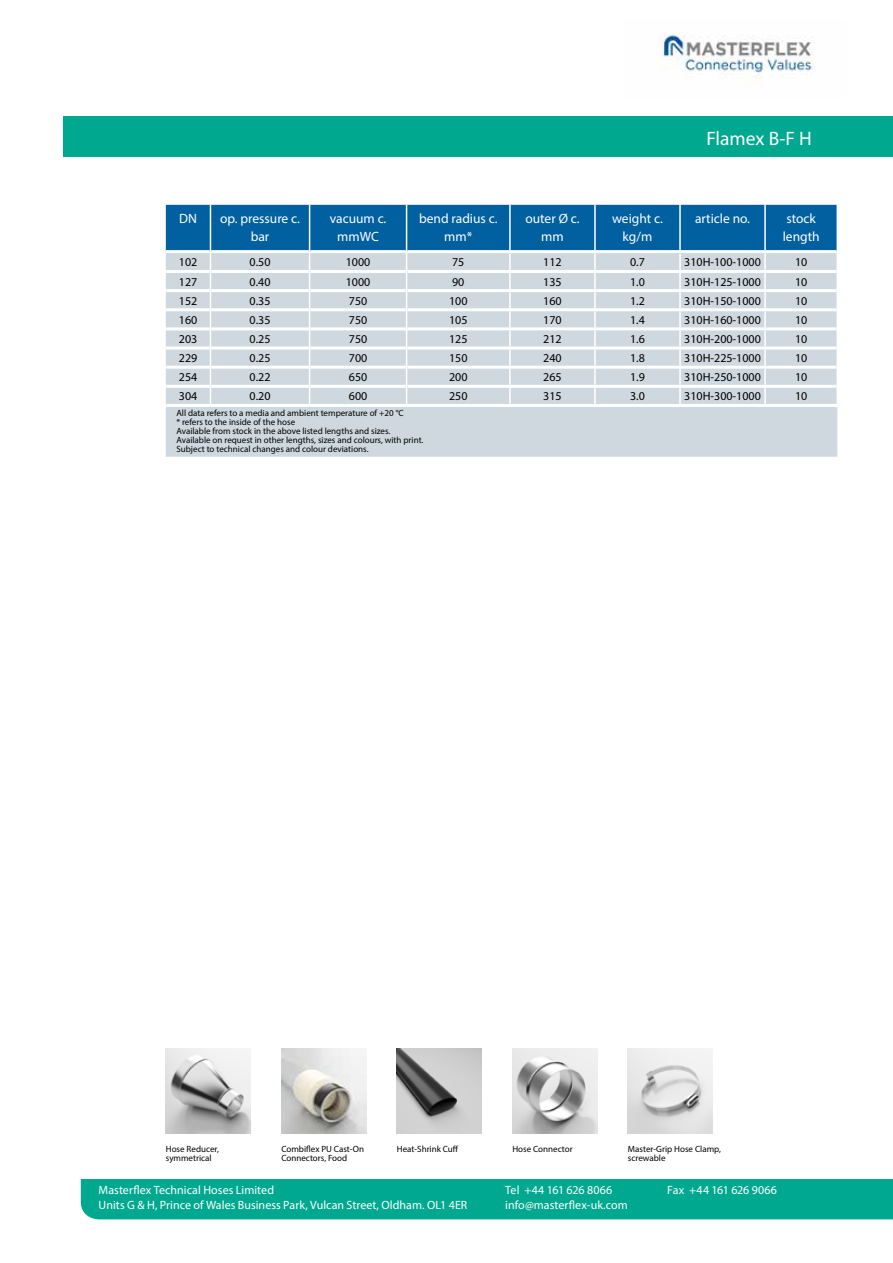
<style>
.page{position:relative;width:893px;height:1263px;background:#fff}
.page>*{position:absolute;margin:0;border:0;box-sizing:border-box;transform-origin:0 0}
.t1{font:19.5px "Myriad Pro";color:#fff}
.t2{font:13.5px/18px "Myriad Pro";color:#fff;text-align:center}
.t3{font:12px "Myriad Pro";color:#000}
.t4{font:12px/15px "Myriad Pro";color:#fff}
.t5{font:9px/9px "Myriad Pro";color:#000}
</style>
<div class="page">
<div style="left:63px;top:117px;width:830px;height:40px;background:#00a88f"></div>
<img style="left:659px;top:34px;width:155px;height:47px">
<div style="left:166px;top:407px;width:671px;height:50px;background:#ced8de"></div>
<svg style="left:166px;top:205px;width:672px;height:199px;background:#a6c2d4"></svg>
<img style="left:166px;top:1049px;width:85px;height:85px">
<img style="left:281px;top:1049px;width:85px;height:85px">
<img style="left:397px;top:1049px;width:85px;height:85px">
<img style="left:512px;top:1049px;width:85px;height:85px">
<img style="left:628px;top:1049px;width:85px;height:85px">
<div style="left:81px;top:1179px;width:812px;height:40px;background:#00a88f"></div>
<h1 class="t1" style="left:706px;top:126px;width:107px">Flamex B-F H</h1>
<h2 class="t2" style="left:179px;top:210px;width:19px">DN</h2>
<h2 class="t2" style="left:220px;top:210px;width:81px">op. pressure c. bar</h2>
<h2 class="t2" style="left:330px;top:210px;width:58px">vacuum c. mmWC</h2>
<h2 class="t2" style="left:419px;top:210px;width:80px">bend radius c. mm*</h2>
<h2 class="t2" style="left:525px;top:210px;width:56px">outer Ø c. mm</h2>
<h2 class="t2" style="left:612px;top:210px;width:52px">weight c. kg/m</h2>
<h2 class="t2" style="left:695px;top:210px;width:57px">article no.</h2>
<h2 class="t2" style="left:783px;top:210px;width:38px;text-align:left">stock length</h2>
<h3 class="t3" style="left:179px;top:255px;width:20px">102</h3>
<h3 class="t3" style="left:250px;top:255px;width:22px">0.50</h3>
<h3 class="t3" style="left:346px;top:255px;width:26px">1000</h3>
<h3 class="t3" style="left:452px;top:255px;width:14px">75</h3>
<h3 class="t3" style="left:543px;top:255px;width:20px">112</h3>
<h3 class="t3" style="left:630px;top:255px;width:16px">0.7</h3>
<h3 class="t3" style="left:684px;top:255px;width:78px">310H-100-1000</h3>
<h3 class="t3" style="left:795px;top:255px;width:14px">10</h3>
<h3 class="t3" style="left:179px;top:274px;width:20px">127</h3>
<h3 class="t3" style="left:250px;top:274px;width:22px">0.40</h3>
<h3 class="t3" style="left:346px;top:274px;width:26px">1000</h3>
<h3 class="t3" style="left:452px;top:274px;width:14px">90</h3>
<h3 class="t3" style="left:543px;top:274px;width:20px">135</h3>
<h3 class="t3" style="left:630px;top:274px;width:16px">1.0</h3>
<h3 class="t3" style="left:684px;top:274px;width:78px">310H-125-1000</h3>
<h3 class="t3" style="left:795px;top:274px;width:14px">10</h3>
<h3 class="t3" style="left:179px;top:293px;width:20px">152</h3>
<h3 class="t3" style="left:250px;top:293px;width:22px">0.35</h3>
<h3 class="t3" style="left:349px;top:293px;width:20px">750</h3>
<h3 class="t3" style="left:449px;top:293px;width:20px">100</h3>
<h3 class="t3" style="left:543px;top:293px;width:20px">160</h3>
<h3 class="t3" style="left:630px;top:293px;width:16px">1.2</h3>
<h3 class="t3" style="left:684px;top:293px;width:78px">310H-150-1000</h3>
<h3 class="t3" style="left:795px;top:293px;width:14px">10</h3>
<h3 class="t3" style="left:179px;top:312px;width:20px">160</h3>
<h3 class="t3" style="left:250px;top:312px;width:22px">0.35</h3>
<h3 class="t3" style="left:349px;top:312px;width:20px">750</h3>
<h3 class="t3" style="left:449px;top:312px;width:20px">105</h3>
<h3 class="t3" style="left:543px;top:312px;width:20px">170</h3>
<h3 class="t3" style="left:630px;top:312px;width:16px">1.4</h3>
<h3 class="t3" style="left:684px;top:312px;width:78px">310H-160-1000</h3>
<h3 class="t3" style="left:795px;top:312px;width:14px">10</h3>
<h3 class="t3" style="left:179px;top:331px;width:20px">203</h3>
<h3 class="t3" style="left:250px;top:331px;width:22px">0.25</h3>
<h3 class="t3" style="left:349px;top:331px;width:20px">750</h3>
<h3 class="t3" style="left:449px;top:331px;width:20px">125</h3>
<h3 class="t3" style="left:543px;top:331px;width:20px">212</h3>
<h3 class="t3" style="left:630px;top:331px;width:16px">1.6</h3>
<h3 class="t3" style="left:684px;top:331px;width:78px">310H-200-1000</h3>
<h3 class="t3" style="left:795px;top:331px;width:14px">10</h3>
<h3 class="t3" style="left:179px;top:351px;width:20px">229</h3>
<h3 class="t3" style="left:250px;top:351px;width:22px">0.25</h3>
<h3 class="t3" style="left:349px;top:351px;width:20px">700</h3>
<h3 class="t3" style="left:449px;top:351px;width:20px">150</h3>
<h3 class="t3" style="left:543px;top:351px;width:20px">240</h3>
<h3 class="t3" style="left:630px;top:351px;width:16px">1.8</h3>
<h3 class="t3" style="left:684px;top:351px;width:78px">310H-225-1000</h3>
<h3 class="t3" style="left:795px;top:351px;width:14px">10</h3>
<h3 class="t3" style="left:179px;top:370px;width:20px">254</h3>
<h3 class="t3" style="left:250px;top:370px;width:22px">0.22</h3>
<h3 class="t3" style="left:349px;top:370px;width:20px">650</h3>
<h3 class="t3" style="left:449px;top:370px;width:20px">200</h3>
<h3 class="t3" style="left:543px;top:370px;width:20px">265</h3>
<h3 class="t3" style="left:630px;top:370px;width:16px">1.9</h3>
<h3 class="t3" style="left:684px;top:370px;width:78px">310H-250-1000</h3>
<h3 class="t3" style="left:795px;top:370px;width:14px">10</h3>
<h3 class="t3" style="left:179px;top:389px;width:20px">304</h3>
<h3 class="t3" style="left:250px;top:389px;width:22px">0.20</h3>
<h3 class="t3" style="left:349px;top:389px;width:20px">600</h3>
<h3 class="t3" style="left:449px;top:389px;width:20px">250</h3>
<h3 class="t3" style="left:543px;top:389px;width:20px">315</h3>
<h3 class="t3" style="left:630px;top:389px;width:16px">3.0</h3>
<h3 class="t3" style="left:684px;top:389px;width:78px">310H-300-1000</h3>
<h3 class="t3" style="left:795px;top:389px;width:14px">10</h3>
<p class="t5" style="left:176px;top:409px;width:248px">All data refers to a media and ambient temperature of +20 °C<br>* refers to the inside of the hose<br>Available from stock in the above listed lengths and sizes.<br>Available on request in other lengths, sizes and colours, with print.<br>Subject to technical changes and colour deviations.</p>
<p class="t5" style="left:166px;top:1144px;width:55px">Hose Reducer, symmetrical</p>
<p class="t5" style="left:281px;top:1144px;width:84px">Combiflex PU Cast-On<br>Connectors, Food</p>
<p class="t5" style="left:397px;top:1144px;width:63px">Heat-Shrink Cuff</p>
<p class="t5" style="left:512px;top:1144px;width:62px">Hose Connector</p>
<p class="t5" style="left:628px;top:1144px;width:95px">Master-Grip Hose Clamp, screwable</p>
<h3 class="t4" style="left:99px;top:1183px;width:370px">Masterflex Technical Hoses Limited<br>Units G &amp; H, Prince of Wales Business Park, Vulcan Street, Oldham. OL1 4ER</h3>
<h3 class="t4" style="left:505px;top:1183px;width:108px">Tel +44 161 626 8066</h3>
<h3 class="t4" style="left:667px;top:1183px;width:111px">Fax +44 161 626 9066</h3>
<h3 class="t4" style="left:505px;top:1198px;width:124px">info@masterflex-uk.com</h3>
</div>
